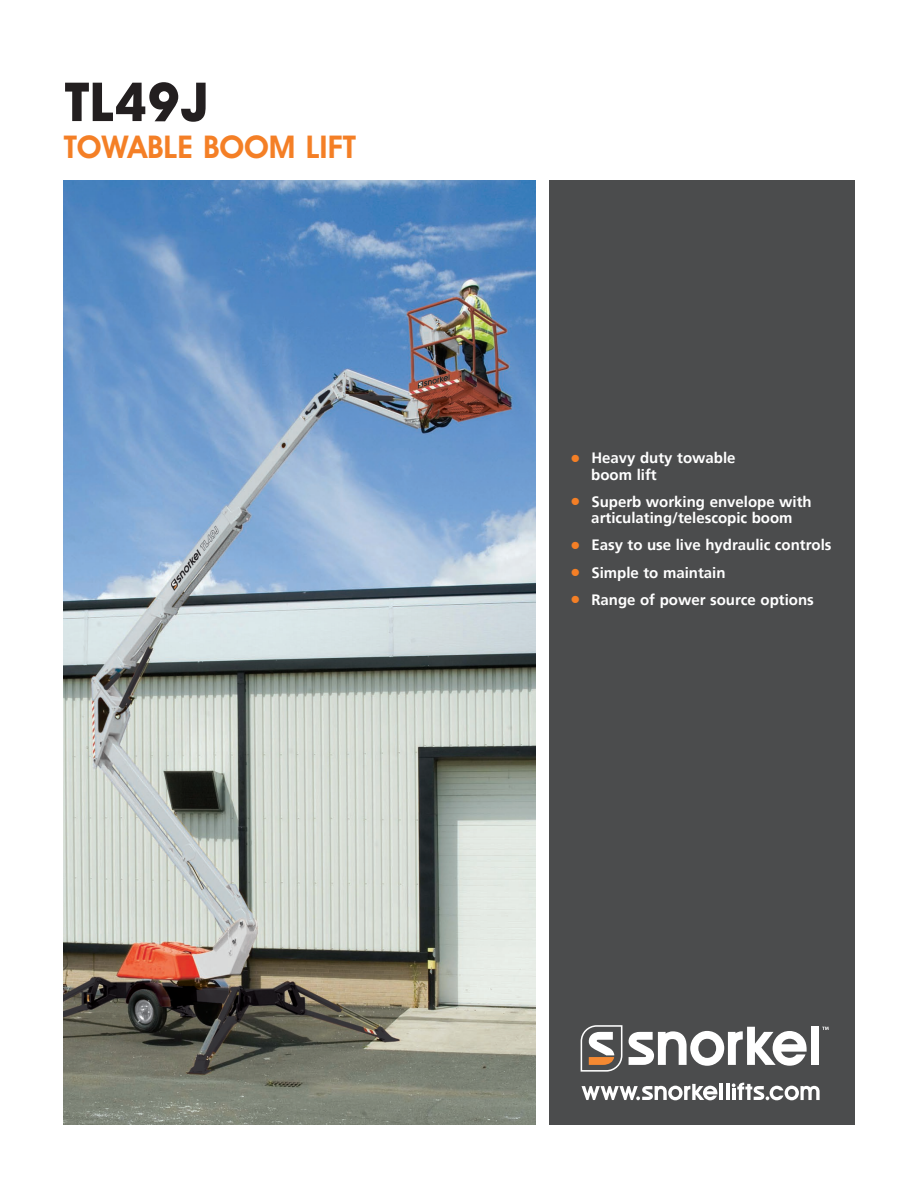
<style>
.page{position:relative;width:918px;height:1188px;background:#fff}
.page>*{position:absolute;margin:0;border:0;box-sizing:border-box;transform-origin:0 0}
.t1{font:700 54px "Avant Garde IT Cby BT";letter-spacing:.02em;color:#231f20}
.t2{font:600 31.5px "Avant Garde IT Cby BT";color:#f47f26}
.t3{font:700 15px/16.5px "Frutiger";color:#fff}
.s1{font-size:21px;color:#f47f26}
</style>
<div class="page">
<div style="left:549px;top:180px;width:305px;height:944px;background:#4b4c4d"></div>
<hr style="left:719px;top:1084px;width:3px;height:16px;background:#fff">
<hr style="left:726px;top:1084px;width:3px;height:16px;background:#fff">
<svg style="left:582px;top:1084px;width:135px;height:16px"></svg>
<svg style="left:732px;top:1083px;width:88px;height:17px"></svg>
<svg style="left:822px;top:1027px;width:7px;height:3px"></svg>
<div style="left:811px;top:1027px;width:7px;height:38px;background:#fff"></div>
<svg style="left:629px;top:1027px;width:178px;height:39px"></svg>
<svg style="left:581px;top:1025px;width:41px;height:47px"></svg>
<img style="left:64px;top:180px;width:472px;height:944px">
<p class="t1" style="left:65px;top:69px;width:145px">TL49J</p>
<p class="t2" style="left:64px;top:128px;width:294px">TOWABLE BOOM LIFT</p>
<p class="t3" style="left:591px;top:450px;width:146px;text-indent:-21px"><span class="s1">•</span> Heavy duty towable boom lift</p>
<p class="t3" style="left:570px;top:493px;width:243px;text-align:center"><span class="s1">•</span> Superb working envelope with articulating/telescopic boom</p>
<p class="t3" style="left:570px;top:537px;width:263px"><span class="s1">•</span> Easy to use live hydraulic controls</p>
<p class="t3" style="left:570px;top:564px;width:157px"><span class="s1">•</span> Simple to maintain</p>
<p class="t3" style="left:570px;top:591px;width:245px"><span class="s1">•</span> Range of power source options</p>
</div>
